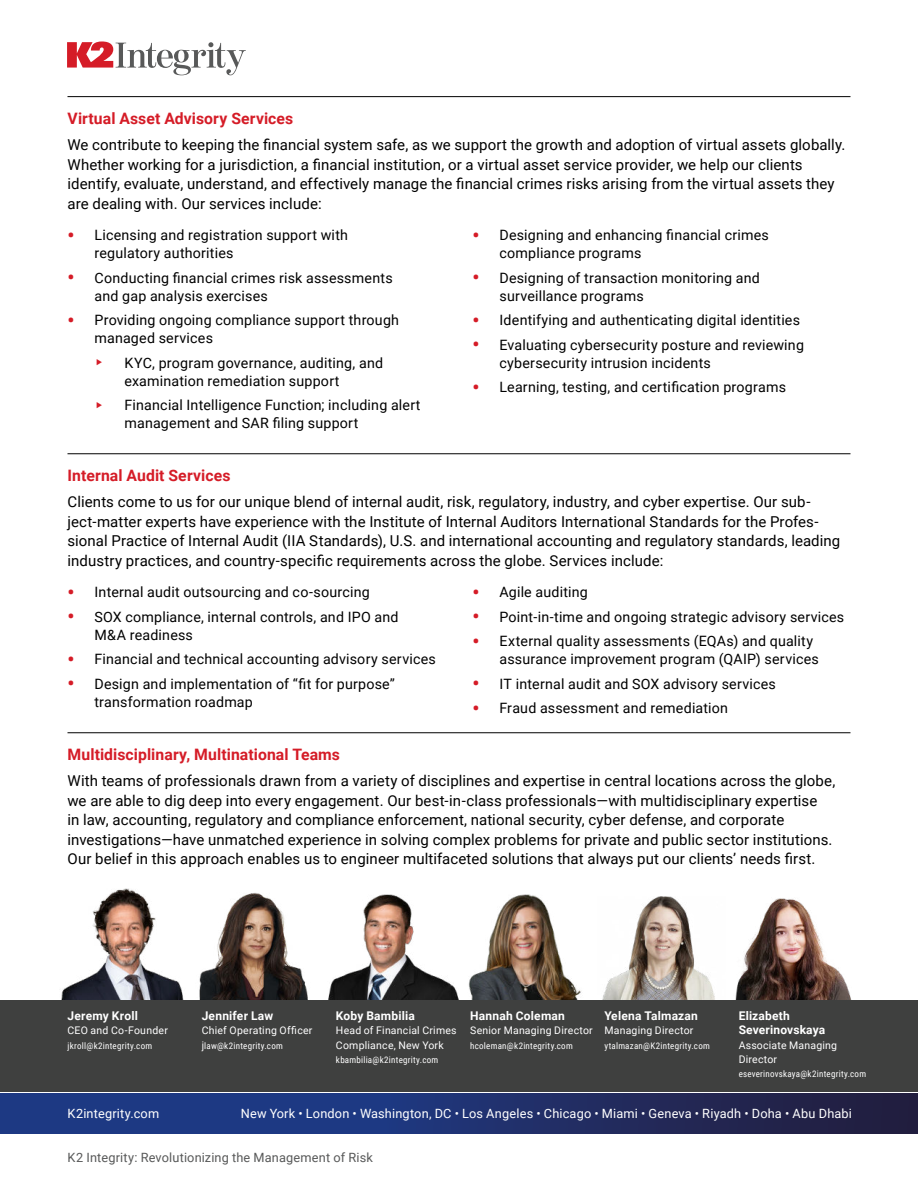
<style>
.page{position:relative;width:918px;height:1188px;background:#fff}
.page>*{position:absolute;margin:0;border:0;box-sizing:border-box;transform-origin:0 0}
.t1{font:700 15.75px "Roboto";letter-spacing:.005em;color:#d51c27}
.t2{font:15px/19.5px "Roboto";letter-spacing:.005em;color:#000}
.t3{font:14.25px/18px "Roboto";letter-spacing:.015em;color:#000}
.t4{font:12.75px "Roboto";letter-spacing:.015em;color:#fff}
.t5{font:12.75px "Roboto";letter-spacing:.015em;color:#585959}
.t6{font:700 12px/14.2px "Roboto";letter-spacing:.015em;color:#fff}
.t7{font:900 12px "Roboto";color:#d51c27}
.t8{font:10.5px/14.2px "Roboto";letter-spacing:.02em;color:#fff}
.t9{font:9px "Roboto Condensed";letter-spacing:.03em;color:#fff}
.s1{font-weight:700;font-size:19.5px;color:#d51c27}
.s2{font-size:10.5px}
</style>
<div class="page">
<img style="left:61px;top:889px;width:123px;height:111px">
<img style="left:332px;top:895px;width:120px;height:105px">
<img style="left:452px;top:894px;width:129px;height:106px">
<img style="left:199px;top:893px;width:133px;height:107px">
<img style="left:602px;top:896px;width:113px;height:104px">
<img style="left:735px;top:898px;width:117px;height:102px">
<svg style="left:0;top:1093px;width:918px;height:41px;background:#1f306c"></svg>
<hr style="left:68px;top:732px;width:783px;height:1px;background:#000">
<hr style="left:68px;top:453px;width:783px;height:1px;background:#000">
<hr style="left:68px;top:96px;width:783px;height:1px;background:#000">
<svg style="left:67px;top:41px;width:179px;height:34px"></svg>
<div style="left:0;top:1000px;width:918px;height:91px;background:#3f403f"></div>
<p class="t1" style="left:68px;top:112px;width:227px">Virtual Asset Advisory Services</p>
<p class="t2" style="left:68px;top:134px;width:780px">We contribute to keeping the financial system safe, as we support the growth and adoption of virtual assets globally.<br>Whether working for a jurisdiction, a financial institution, or a virtual asset service provider, we help our clients identify, evaluate, understand, and effectively manage the financial crimes risks arising from the virtual assets they are dealing with. Our services include:</p>
<p class="t3" style="left:94px;top:226px;width:255px;text-indent:-27px"><span class="s1">•</span> Licensing and registration support with regulatory authorities</p>
<p class="t3" style="left:94px;top:268px;width:300px;text-indent:-27px"><span class="s1">•</span> Conducting financial crimes risk assessments and gap analysis exercises</p>
<p class="t3" style="left:94px;top:310px;width:306px;text-indent:-27px"><span class="s1">•</span> Providing ongoing compliance support through managed services</p>
<p class="t7" style="left:96px;top:353px;width:8px">‣</p>
<p class="t3" style="left:125px;top:353px;width:260px">KYC, program governance, auditing, and examination remediation support</p>
<p class="t7" style="left:96px;top:396px;width:8px">‣</p>
<p class="t3" style="left:125px;top:397px;width:298px">Financial Intelligence Function; including alert management and SAR filing support</p>
<p class="t3" style="left:500px;top:226px;width:271px;text-indent:-27px"><span class="s1">•</span> Designing and enhancing financial crimes compliance programs</p>
<p class="t3" style="left:500px;top:268px;width:262px;text-indent:-27px"><span class="s1">•</span> Designing of transaction monitoring and surveillance programs</p>
<p class="t3" style="left:472px;top:312px;width:329px"><span class="s1">•</span> Identifying and authenticating digital identities</p>
<p class="t3" style="left:500px;top:335px;width:306px;text-indent:-27px"><span class="s1">•</span> Evaluating cybersecurity posture and reviewing cybersecurity intrusion incidents</p>
<p class="t3" style="left:472px;top:377px;width:315px"><span class="s1">•</span> Learning, testing, and certification programs</p>
<p class="t1" style="left:68px;top:469px;width:164px">Internal Audit Services</p>
<p class="t2" style="left:68px;top:492px;width:774px">Clients come to us for our unique blend of internal audit, risk, regulatory, industry, and cyber expertise. Our sub&shy;ject-matter experts have experience with the Institute of Internal Auditors International Standards for the Profes&shy;sional Practice of Internal Audit (IIA Standards), U.S. and international accounting and regulatory standards, leading industry practices, and country-specific requirements across the globe. Services include:</p>
<p class="t3" style="left:68px;top:584px;width:304px"><span class="s1">•</span> Internal audit outsourcing and co-sourcing</p>
<p class="t3" style="left:94px;top:607px;width:306px;text-indent:-27px"><span class="s1">•</span> SOX compliance, internal controls, and IPO and<br>M&amp;A readiness</p>
<p class="t3" style="left:68px;top:651px;width:370px"><span class="s1">•</span> Financial and technical accounting advisory services</p>
<p class="t3" style="left:94px;top:674px;width:302px;text-indent:-27px"><span class="s1">•</span> Design and implementation of “fit for purpose” transformation roadmap</p>
<p class="t3" style="left:472px;top:583px;width:117px"><span class="s1">•</span> Agile auditing</p>
<p class="t3" style="left:472px;top:607px;width:373px"><span class="s1">•</span> Point-in-time and ongoing strategic advisory services</p>
<p class="t3" style="left:500px;top:632px;width:321px;text-indent:-27px"><span class="s1">•</span> External quality assessments (EQAs) and quality assurance improvement program (QAIP) services</p>
<p class="t3" style="left:472px;top:676px;width:305px"><span class="s1">•</span> IT internal audit and SOX advisory services</p>
<p class="t3" style="left:472px;top:700px;width:257px"><span class="s1">•</span> Fraud assessment and remediation</p>
<p class="t1" style="left:68px;top:748px;width:274px">Multidisciplinary, Multinational Teams</p>
<p class="t2" style="left:68px;top:772px;width:769px">With teams of professionals drawn from a variety of disciplines and expertise in central locations across the globe, we are able to dig deep into every engagement. Our best-in-class professionals—with multidisciplinary expertise<br>in law, accounting, regulatory and compliance enforcement, national security, cyber defense, and corporate investigations—have unmatched experience in solving complex problems for private and public sector institutions.<br>Our belief in this approach enables us to engineer multifaceted solutions that always put our clients’ needs first.</p>
<p class="t6" style="left:68px;top:1010px;width:72px">Jeremy Kroll</p>
<p class="t8" style="left:68px;top:1023px;width:102px">CEO and Co-Founder</p>
<p class="t9" style="left:68px;top:1042px;width:86px">jkroll@k2integrity.com</p>
<p class="t6" style="left:202px;top:1010px;width:73px">Jennifer Law</p>
<p class="t8" style="left:202px;top:1023px;width:112px">Chief Operating Officer</p>
<p class="t9" style="left:202px;top:1042px;width:83px"><span class="s2">j</span>law@k2integrity.com</p>
<p class="t6" style="left:336px;top:1010px;width:80px">Koby Bambilia</p>
<p class="t8" style="left:336px;top:1023px;width:122px">Head of Financial Crimes<br>Compliance, New York</p>
<p class="t9" style="left:336px;top:1056px;width:104px">kbambilia@k2integrity.com</p>
<p class="t6" style="left:470px;top:1010px;width:96px">Hannah Coleman</p>
<p class="t8" style="left:470px;top:1023px;width:124px">Senior Managing Director</p>
<p class="t9" style="left:470px;top:1042px;width:104px">hcoleman@k2integrity.com</p>
<p class="t6" style="left:604px;top:1010px;width:95px">Yelena Talmazan</p>
<p class="t8" style="left:604px;top:1023px;width:91px">Managing Director</p>
<p class="t9" style="left:604px;top:1042px;width:107px">ytalmazan@K2integrity.com</p>
<p class="t6" style="left:739px;top:1010px;width:88px">Elizabeth<br>Severinovskaya</p>
<p class="t8" style="left:739px;top:1037px;width:100px">Associate Managing<br>Director</p>
<p class="t9" style="left:739px;top:1070px;width:129px">eseverinovskaya@k2integrity.com</p>
<p class="t4" style="left:68px;top:1108px;width:93px">K2integrity.com</p>
<p class="t4" style="left:241px;top:1104px;width:613px">New York • London • Washington, DC • Los Angeles • Chicago • Miami • Geneva • Riyadh • Doha • Abu Dhabi</p>
<p class="t5" style="left:68px;top:1149px;width:307px">K2 Integrity: Revolutionizing the Management of Risk</p>
</div>
